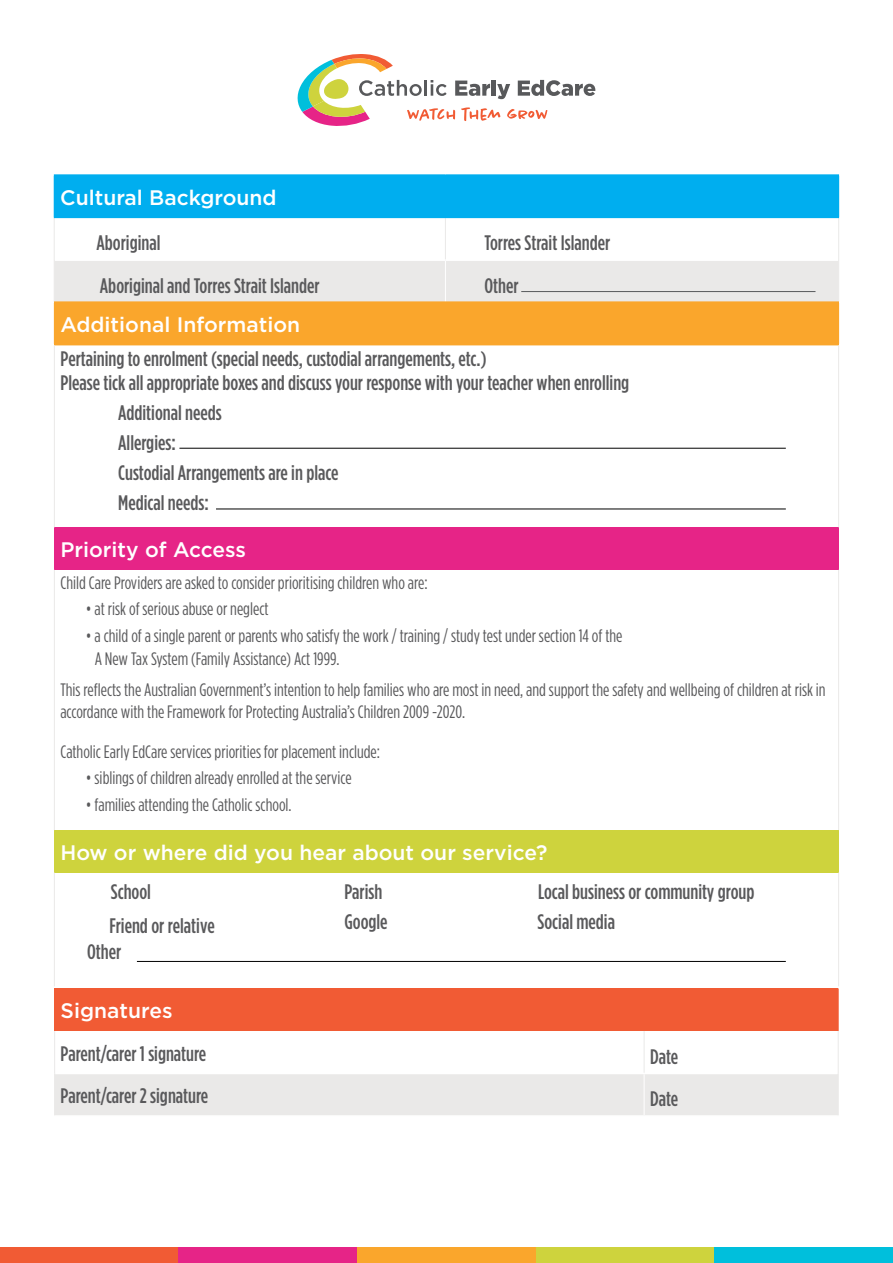
<style>
.page{position:relative;width:893px;height:1263px;background:#fff}
.page>*{position:absolute;margin:0;border:0;box-sizing:border-box;transform-origin:0 0}
.t1{font:500 21px/30px "Gotham Condensed";color:#59595b}
.t2{font:500 21px "Gotham";color:#fff}
.t3{font:18px/22.5px "Gotham Condensed";color:#59595b}
</style>
<div class="page">
<div style="left:0;top:1247px;width:179px;height:16px;background:#f15b34"></div>
<div style="left:357px;top:1247px;width:179px;height:16px;background:#faa62c"></div>
<div style="left:179px;top:1247px;width:178px;height:16px;background:#e62487"></div>
<div style="left:536px;top:1247px;width:178px;height:16px;background:#ced33d"></div>
<div style="left:714px;top:1247px;width:179px;height:16px;background:#00bfdc"></div>
<svg style="left:298px;top:54px;width:297px;height:72px"></svg>
<div style="left:54px;top:175px;width:785px;height:43px;background:#00aeef"></div>
<div style="left:55px;top:261px;width:783px;height:40px;background:#eae9e8"></div>
<hr style="left:54px;top:218px;width:1px;height:42px;background:#eae9e8">
<hr style="left:445px;top:218px;width:1px;height:41px;background:#eae9e8">
<hr style="left:838px;top:218px;width:1px;height:42px;background:#eae9e8">
<hr style="left:445px;top:261px;width:1px;height:41px;background:#fff">
<hr style="left:54px;top:260px;width:1px;height:42px;background:#eae9e8">
<hr style="left:838px;top:260px;width:1px;height:42px;background:#eae9e8">
<hr style="left:54px;top:174px;width:391px;height:2px;background:#00aeef">
<hr style="left:445px;top:174px;width:394px;height:2px;background:#00aeef">
<hr style="left:521px;top:291px;width:294px;height:1px;background:#57595c">
<div style="left:54px;top:302px;width:785px;height:43px;background:#faa62c"></div>
<div style="left:54px;top:527px;width:785px;height:43px;background:#e62487"></div>
<div style="left:54px;top:830px;width:785px;height:43px;background:#ced33d"></div>
<hr style="left:54px;top:301px;width:785px;height:2px;background:#faa62c">
<hr style="left:54px;top:345px;width:1px;height:182px;background:#eae9e8">
<hr style="left:838px;top:345px;width:1px;height:182px;background:#eae9e8">
<hr style="left:54px;top:570px;width:1px;height:260px;background:#eae9e8">
<hr style="left:838px;top:570px;width:1px;height:260px;background:#eae9e8">
<hr style="left:54px;top:873px;width:1px;height:113px;background:#eae9e8">
<hr style="left:838px;top:873px;width:1px;height:113px;background:#eae9e8">
<div style="left:55px;top:988px;width:783px;height:43px;background:#f15b34"></div>
<div style="left:55px;top:1074px;width:783px;height:41px;background:#eae9e8"></div>
<hr style="left:54px;top:1031px;width:1px;height:42px;background:#eae9e8">
<hr style="left:644px;top:1031px;width:1px;height:42px;background:#eae9e8">
<hr style="left:838px;top:1031px;width:1px;height:42px;background:#eae9e8">
<hr style="left:644px;top:1074px;width:1px;height:41px;background:#fff">
<hr style="left:54px;top:1073px;width:1px;height:42px;background:#eae9e8">
<hr style="left:838px;top:1073px;width:1px;height:42px;background:#eae9e8">
<hr style="left:54px;top:988px;width:1px;height:43px;background:#f15b34">
<hr style="left:838px;top:988px;width:1px;height:43px;background:#f15b34">
<hr style="left:179px;top:448px;width:607px;height:1px;background:#000">
<hr style="left:216px;top:509px;width:570px;height:1px;background:#000">
<hr style="left:137px;top:961px;width:649px;height:1px;background:#000">
<p class="t2" style="left:60px;top:184px;width:218px">Cultural Background</p>
<p class="t1" style="left:97px;top:228px;width:65px">Aboriginal</p>
<p class="t1" style="left:484px;top:228px;width:127px">Torres Strait Islander</p>
<p class="t1" style="left:100px;top:270px;width:221px">Aboriginal and Torres Strait Islander</p>
<p class="t1" style="left:484px;top:270px;width:36px">Other</p>
<p class="t2" style="left:60px;top:311px;width:241px">Additional Information</p>
<p class="t1" style="left:60px;top:346px;width:570px;line-height:24px">Pertaining to enrolment (special needs, custodial arrangements, etc.)<br>Please tick all appropriate boxes and discuss your response with your teacher when enrolling</p>
<p class="t1" style="left:118px;top:397px;width:222px">Additional needs<br>Allergies:<br>Custodial Arrangements are in place<br>Medical needs:</p>
<p class="t2" style="left:60px;top:536px;width:187px">Priority of Access</p>
<p class="t3" style="left:60px;top:571px;width:369px">Child Care Providers are asked to consider prioritising children who are:</p>
<p class="t3" style="left:86px;top:597px;width:184px">• at risk of serious abuse or neglect</p>
<p class="t3" style="left:95px;top:624px;width:529px;text-indent:-9px">• a child of a single parent or parents who satisfy the work / training / study test under section 14 of the<br>A New Tax System (Family Assistance) Act 1999.</p>
<p class="t3" style="left:60px;top:678px;width:767px">This reflects the Australian Government’s intention to help families who are most in need, and support the safety and wellbeing of children at risk in accordance with the Framework for Protecting Australia’s Children 2009 -2020.</p>
<p class="t3" style="left:60px;top:740px;width:321px">Catholic Early EdCare services priorities for placement include:</p>
<p class="t3" style="left:86px;top:767px;width:267px">• siblings of children already enrolled at the service</p>
<p class="t3" style="left:86px;top:793px;width:207px">• families attending the Catholic school.</p>
<p class="t2" style="left:60px;top:838px;width:489px">How or where did you hear about our service?</p>
<p class="t1" style="left:344px;top:876px;width:39px">Parish</p>
<p class="t1" style="left:538px;top:876px;width:218px">Local business or community group</p>
<p class="t1" style="left:344px;top:906px;width:45px">Google</p>
<p class="t1" style="left:538px;top:906px;width:79px">Social media</p>
<p class="t1" style="left:109px;top:875px;width:107px;line-height:33.6px">School<br>Friend or relative</p>
<p class="t1" style="left:87px;top:937px;width:36px">Other</p>
<p class="t2" style="left:61px;top:997px;width:113px">Signatures</p>
<p class="t1" style="left:61px;top:1038px;width:147px">Parent/carer 1 signature</p>
<p class="t1" style="left:650px;top:1041px;width:30px">Date</p>
<p class="t1" style="left:61px;top:1081px;width:149px">Parent/carer 2 signature</p>
<p class="t1" style="left:650px;top:1084px;width:30px">Date</p>
</div>
